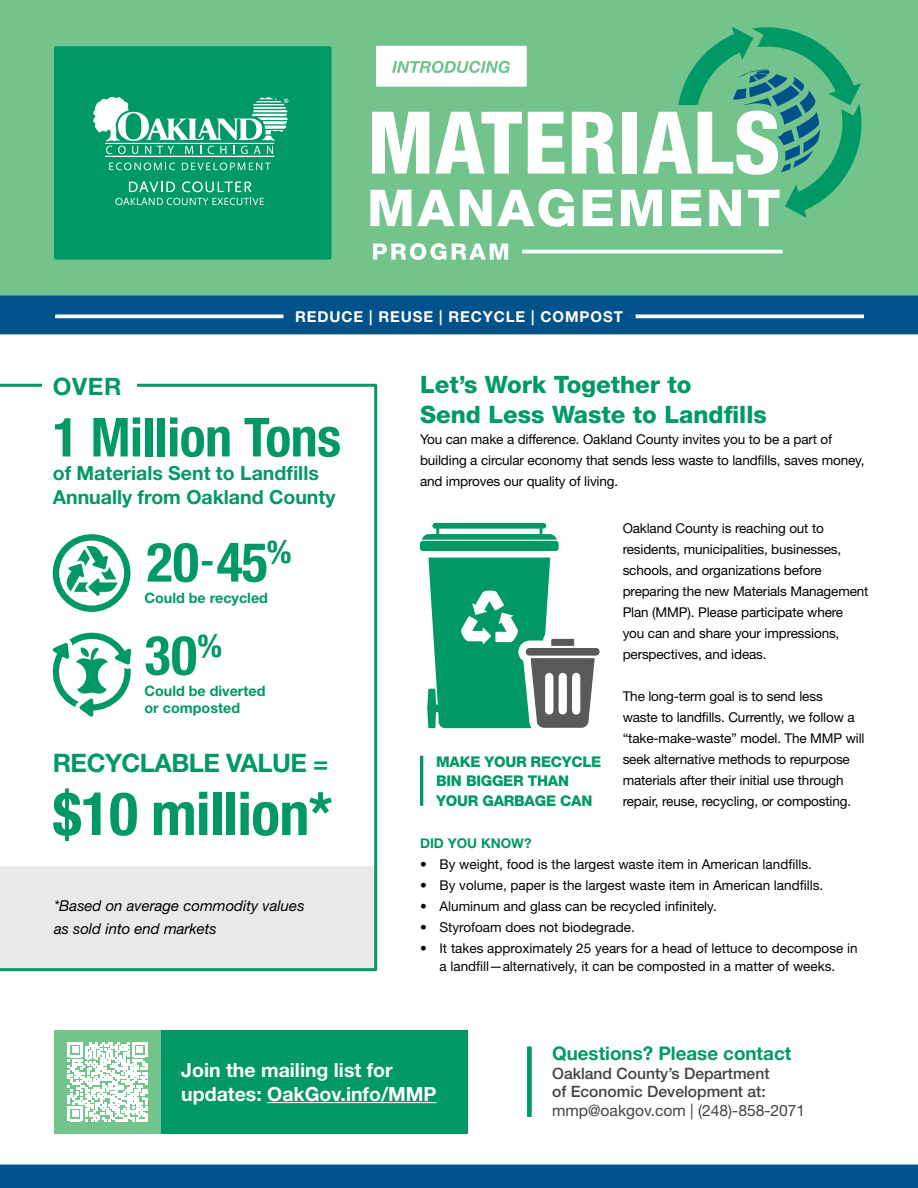
<style>
.page{position:relative;width:918px;height:1188px;background:#fff}
.page>*{position:absolute;margin:0;border:0;box-sizing:border-box;transform-origin:0 0}
.t1{font:700 condensed 60px "Helvetica Neue LT Std";letter-spacing:-.01em;color:#096}
.t2{font:700 condensed 54.45px "Helvetica Neue LT Std";color:#096}
.t3{font:700 condensed 54px "Helvetica Neue LT Std";letter-spacing:-.01em;color:#096}
.t4{font:700 25.5px "Helvetica Neue LT Std";letter-spacing:-.02em;color:#096}
.t5{font:800 24px/30px "Helvetica Neue LT Std";color:#096}
.t6{font:700 24px "Helvetica Neue LT Std";color:#096}
.t7{font:700 19.5px/24px "Helvetica Neue LT Std";color:#096}
.t8{font:700 19.5px/23.4px "Helvetica Neue LT Std";color:#fff}
.t9{font:700 18.75px "Helvetica Neue LT Std";color:#096}
.t10{font:500 15.6px/18.8px "Helvetica Neue LT Std";color:#434345}
.t11{font:15.6px "Helvetica Neue LT Std";color:#434345}
.t12{font:italic 15px/22.5px "Helvetica Neue LT Std";color:#000}
.t13{font:700 15px "Helvetica Neue LT Std";letter-spacing:.06em;color:#fff}
.t14{font:800 14.85px/19.8px "Helvetica Neue LT Std";letter-spacing:-.02em;color:#096}
.t15{font:700 14.4px/17.2px "Helvetica Neue LT Std";color:#096}
.t16{font:13.5px/21px "Helvetica Neue LT Std";letter-spacing:-.01em;color:#000}
.t17{font:700 13.5px "Helvetica Neue LT Std";color:#096}
.s1{font-size:37.35px}
</style>
<div class="page">
<div style="left:0;top:0;width:918px;height:296px;background:#72c48c"></div>
<div style="left:0;top:296px;width:918px;height:38px;background:#00528a"></div>
<div style="left:54px;top:46px;width:277px;height:214px;background:#096;border-radius:2px"></div>
<hr style="left:105px;top:156px;width:169px;height:1px;background:#fff">
<svg style="left:109px;top:162px;width:66px;height:8px"></svg>
<svg style="left:182px;top:162px;width:89px;height:8px"></svg>
<svg style="left:94px;top:98px;width:194px;height:56px"></svg>
<svg style="left:129px;top:181px;width:46px;height:11px"></svg>
<svg style="left:182px;top:181px;width:70px;height:11px"></svg>
<svg style="left:115px;top:198px;width:149px;height:7px"></svg>
<svg style="left:376px;top:46px;width:151px;height:41px"></svg>
<svg style="left:420px;top:522px;width:180px;height:284px"></svg>
<hr style="left:420px;top:756px;width:3px;height:50px;background:#096">
<svg style="left:636px;top:314px;width:228px;height:4px"></svg>
<svg style="left:55px;top:314px;width:228px;height:4px"></svg>
<div style="left:158px;top:1030px;width:310px;height:104px;background:#096"></div>
<div style="left:54px;top:1030px;width:107px;height:104px;background:#72c48c"></div>
<svg style="left:68px;top:1042px;width:79px;height:79px"></svg>
<hr style="left:267px;top:1102px;width:170px;height:1px;background:#fff">
<div style="left:527px;top:1047px;width:5px;height:70px;background:#096"></div>
<hr style="left:522px;top:250px;width:261px;height:3px;background:#fff">
<svg style="left:373px;top:243px;width:135px;height:17px"></svg>
<svg style="left:0;top:384px;width:377px;height:587px"></svg>
<div style="left:42px;top:368px;width:94px;height:40px;background:#fff"></div>
<svg style="left:370px;top:190px;width:41px;height:36px"></svg>
<svg style="left:460px;top:189px;width:114px;height:38px"></svg>
<svg style="left:417px;top:190px;width:37px;height:36px"></svg>
<svg style="left:583px;top:190px;width:30px;height:36px"></svg>
<svg style="left:572px;top:112px;width:43px;height:62px"></svg>
<svg style="left:621px;top:26px;width:241px;height:200px"></svg>
<svg style="left:372px;top:112px;width:57px;height:62px"></svg>
<svg style="left:435px;top:112px;width:87px;height:62px"></svg>
<svg style="left:528px;top:112px;width:36px;height:62px"></svg>
<div style="left:0;top:1165px;width:918px;height:23px;background:#00528a"></div>
<svg style="left:52px;top:631px;width:79px;height:86px"></svg>
<svg style="left:52px;top:533px;width:80px;height:80px"></svg>
<p class="t13" style="left:295px;top:307px;width:329px">REDUCE | REUSE | RECYCLE | COMPOST</p>
<h3 class="t6" style="left:53px;top:372px;width:70px">OVER</h3>
<h3 class="t3" style="left:53px;top:405px;width:290px">1 Million Tons</h3>
<h3 class="t7" style="left:53px;top:461px;width:284px">of Materials Sent to Landfills<br>Annually from Oakland County</h3>
<h2 class="t2" style="left:147px;top:529px;width:146px">20<span class="s1">-</span>45<sup>%</sup></h2>
<p class="t15" style="left:144px;top:589px;width:125px">Could be recycled</p>
<h2 class="t2" style="left:144px;top:622px;width:79px">30<sup>%</sup></h2>
<p class="t15" style="left:144px;top:682px;width:123px">Could be diverted or composted</p>
<h3 class="t4" style="left:53px;top:747px;width:277px">RECYCLABLE VALUE =</h3>
<h1 class="t1" style="left:53px;top:777px;width:281px">$10 million*</h1>
<p class="t12" style="left:54px;top:895px;width:252px">*Based on average commodity values as sold into end markets</p>
<h3 class="t5" style="left:420px;top:369px;width:348px">Let’s Work Together to<br>Send Less Waste to Landfills</h3>
<p class="t16" style="left:420px;top:429px;width:446px">You can make a difference. Oakland County invites you to be a part of building a circular economy that sends less waste to landfills, saves money, and improves our quality of living.</p>
<p class="t16" style="left:623px;top:517px;width:247px">Oakland County is reaching out to residents, municipalities, businesses, schools, and organizations before preparing the new Materials Management Plan (MMP). Please participate where<br>you can and share your impressions, perspectives, and ideas.</p>
<p class="t16" style="left:623px;top:685px;width:243px">The long-term goal is to send less<br>waste to landfills. Currently, we follow a “take-make-waste” model. The MMP will seek alternative methods to repurpose materials after their initial use through repair, reuse, recycling, or composting.</p>
<p class="t17" style="left:420px;top:835px;width:113px">DID YOU KNOW?</p>
<p class="t16" style="left:420px;top:854px;width:393px">• By weight, food is the largest waste item in American landfills.</p>
<p class="t16" style="left:420px;top:875px;width:405px">• By volume, paper is the largest waste item in American landfills.</p>
<p class="t16" style="left:420px;top:896px;width:298px">• Aluminum and glass can be recycled infinitely.</p>
<p class="t16" style="left:420px;top:917px;width:216px">• Styrofoam does not biodegrade.</p>
<p class="t16" style="left:420px;top:939px;width:439px;line-height:18px;text-align:center">• It takes approximately 25 years for a head of lettuce to decompose in a landfill—alternatively, it can be composted in a matter of weeks.</p>
<p class="t14" style="left:436px;top:751px;width:167px">MAKE YOUR RECYCLE<br>BIN BIGGER THAN<br>YOUR GARBAGE CAN</p>
<h3 class="t8" style="left:181px;top:1058px;width:257px">Join the mailing list for updates: OakGov.info/MMP</h3>
<h3 class="t9" style="left:552px;top:1042px;width:241px">Questions? Please contact</h3>
<p class="t10" style="left:552px;top:1064px;width:219px">Oakland County’s Department of Economic Development at:</p>
<p class="t11" style="left:552px;top:1101px;width:255px">mmp@oakgov.com | (248)-858-2071</p>
</div>
